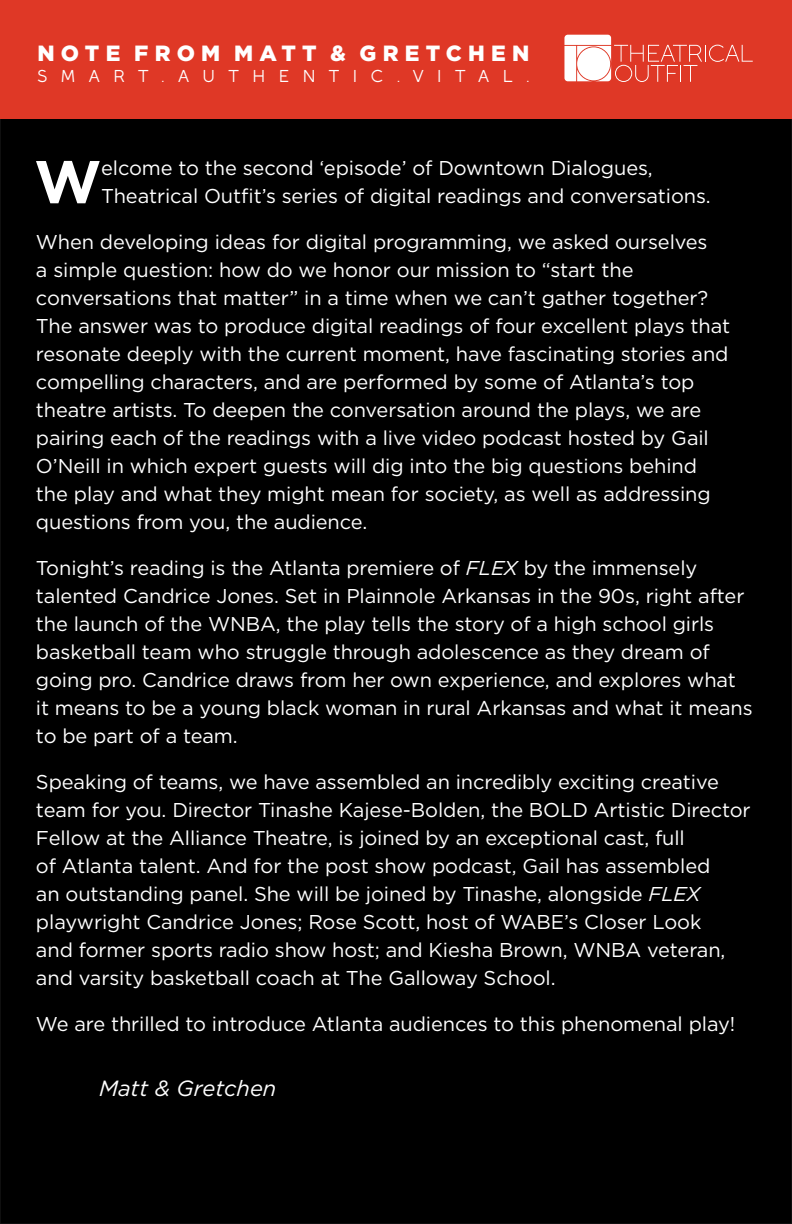
<style>
.page{position:relative;width:792px;height:1224px;background:#fff}
.page>*{position:absolute;margin:0;border:0;box-sizing:border-box;transform-origin:0 0}
.t1{font:700 60px "Gotham";color:#fff}
.t2{font:900 22px "Gotham";letter-spacing:.285em;color:#fff}
.t3{font:italic 22px "Gotham";color:#fff}
.t4{font:20px/28px "Gotham";letter-spacing:-.005em;color:#fff}
.t5{font:17.2px "Full Sans LC 50";letter-spacing:.785em;color:#fff}
.s1{font-style:italic}
</style>
<div class="page">
<div style="left:0;top:14px;width:792px;height:1210px;background:#000"></div>
<div style="left:0;top:0;width:792px;height:118px;background:#df3826"></div>
<svg style="left:564px;top:35px;width:189px;height:47px"></svg>
<p class="t2" style="left:37px;top:39px;width:494px">NOTE FROM MATT &amp; GRETCHEN</p>
<p class="t5" style="left:37px;top:66px;width:494px">SMART.AUTHENTIC.VITAL.</p>
<h1 class="t1" style="left:34px;top:142px;width:69px">W</h1>
<p class="t4" style="left:101px;top:154px;width:608px">elcome to the second ‘episode’ of Downtown Dialogues,<br>Theatrical Outfit’s series of digital readings and conversations.</p>
<p class="t4" style="left:36px;top:228px;width:696px">When developing ideas for digital programming, we asked ourselves<br>a simple question: how do we honor our mission to “start the conversations that matter” in a time when we can’t gather together?<br>The answer was to produce digital readings of four excellent plays that resonate deeply with the current moment, have fascinating stories and compelling characters, and are performed by some of Atlanta’s top theatre artists. To deepen the conversation around the plays, we are pairing each of the readings with a live video podcast hosted by Gail O’Neill in which expert guests will dig into the big questions behind the play and what they might mean for society, as well as addressing questions from you, the audience.</p>
<p class="t4" style="left:36px;top:554px;width:718px">Tonight’s reading is the Atlanta premiere of <span class="s1">FLEX</span> by the immensely talented Candrice Jones. Set in Plainnole Arkansas in the 90s, right after the launch of the WNBA, the play tells the story of a high school girls basketball team who struggle through adolescence as they dream of going pro. Candrice draws from her own experience, and explores what it means to be a young black woman in rural Arkansas and what it means to be part of a team.</p>
<p class="t4" style="left:36px;top:768px;width:716px">Speaking of teams, we have assembled an incredibly exciting creative team for you. Director Tinashe Kajese-Bolden, the BOLD Artistic Director Fellow at the Alliance Theatre, is joined by an exceptional cast, full<br>of Atlanta talent. And for the post show podcast, Gail has assembled<br>an outstanding panel. She will be joined by Tinashe, alongside <span class="s1">FLEX </span>playwright Candrice Jones; Rose Scott, host of WABE’s Closer Look<br>and former sports radio show host; and Kiesha Brown, WNBA veteran, and varsity basketball coach at The Galloway School.</p>
<p class="t4" style="left:36px;top:1010px;width:701px">We are thrilled to introduce Atlanta audiences to this phenomenal play!</p>
<p class="t3" style="left:99px;top:1074px;width:179px">Matt &amp; Gretchen</p>
</div>
